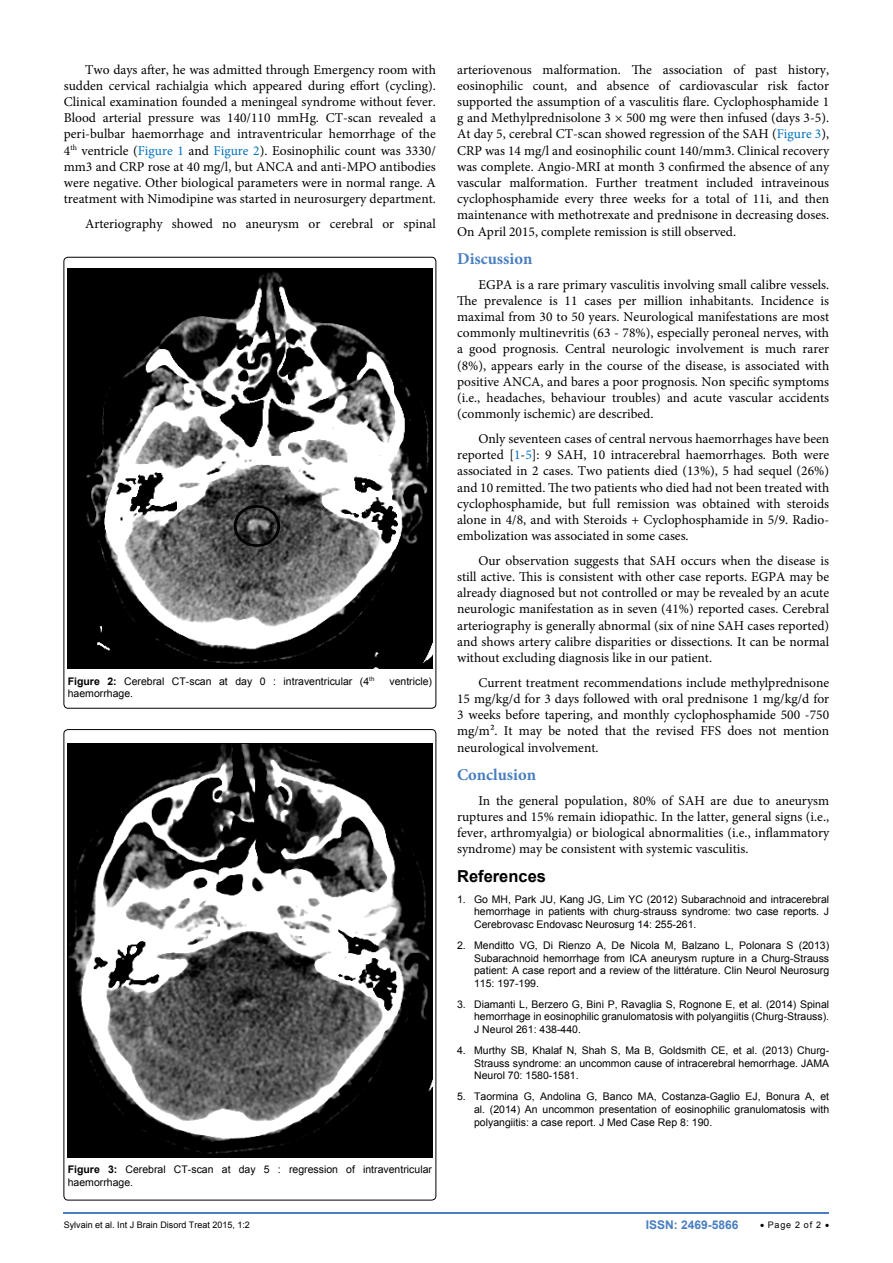
<style>
.page{position:relative;width:893px;height:1263px;background:#fff}
.page>*{position:absolute;margin:0;border:0;box-sizing:border-box;transform-origin:0 0}
.t1{font:700 16.5px "Minion Pro";color:#487ec0}
.t2{font:700 16.5px "Arial";color:#000}
.t3{font:13.5px/16.2px "Minion Pro";color:#000;text-align:justify}
.t4{font:700 12px "Arial";color:#487ec0}
.t5{font:10.5px/12.6px "Arial";color:#000;text-align:justify}
.t6{font:9px "Arial";color:#000}
.s1{color:#0072bc}
.s2{font-weight:700}
</style>
<div class="page">
<hr style="left:64px;top:1212px;width:765px;height:2px;background:#487ec0">
<img style="left:68px;top:268px;width:364px;height:401px">
<div style="left:234px;top:505px;width:46px;height:42px;border:3px solid #010101;border-radius:50%"></div>
<img style="left:68px;top:744px;width:364px;height:413px">
<p class="t3" style="left:64px;top:61px;width:374px;text-indent:21px">Two days after, he was admitted through Emergency room with sudden cervical rachialgia which appeared during effort (cycling).<br>Clinical examination founded a meningeal syndrome without fever.<br>Blood arterial pressure was 140/110 mmHg. CT-scan revealed a peri-bulbar haemorrhage and intraventricular hemorrhage of the 4<sup>th</sup> ventricle (<span class="s1">Figure 1</span> and <span class="s1">Figure 2</span>). Eosinophilic count was 3330/ mm3 and CRP rose at 40 mg/l, but ANCA and anti-MPO antibodies were negative. Other biological parameters were in normal range. A treatment with Nimodipine was started in neurosurgery department.</p>
<p class="t3" style="left:85px;top:216px;width:352px">Arteriography showed no aneurysm or cerebral or spinal</p>
<p class="t5" style="left:68px;top:675px;width:308px"><span class="s2">Figure 2:</span> Cerebral CT-scan at day 0 : intraventricular (4<sup>th</sup></p>
<p class="t5" style="left:389px;top:675px;width:44px">ventricle)</p>
<p class="t5" style="left:68px;top:687px;width:67px">haemorrhage.</p>
<p class="t5" style="left:68px;top:1163px;width:366px"><span class="s2">Figure 3:</span> Cerebral CT-scan at day 5 : regression of intraventricular haemorrhage.</p>
<p class="t3" style="left:457px;top:61px;width:374px">arteriovenous malformation. The association of past history, eosinophilic count, and absence of cardiovascular risk factor supported the assumption of a vasculitis flare. Cyclophosphamide 1 g and Methylprednisolone 3 × 500 mg were then infused (days 3-5).<br>At day 5, cerebral CT-scan showed regression of the SAH (<span class="s1">Figure 3</span>), CRP was 14 mg/l and eosinophilic count 140/mm3. Clinical recovery was complete. Angio-MRI at month 3 confirmed the absence of any vascular malformation. Further treatment included intraveinous cyclophosphamide every three weeks for a total of 11i, and then maintenance with methotrexate and prednisone in decreasing doses.<br>On April 2015, complete remission is still observed.</p>
<p class="t1" style="left:457px;top:247px;width:77px">Discussion</p>
<p class="t3" style="left:457px;top:276px;width:374px;text-indent:21px">EGPA is a rare primary vasculitis involving small calibre vessels.<br>The prevalence is 11 cases per million inhabitants. Incidence is maximal from 30 to 50 years. Neurological manifestations are most commonly multinevritis (63 - 78%), especially peroneal nerves, with a good prognosis. Central neurologic involvement is much rarer (8%), appears early in the course of the disease, is associated with positive ANCA, and bares a poor prognosis. Non specific symptoms (i.e., headaches, behaviour troubles) and acute vascular accidents (commonly ischemic) are described.</p>
<p class="t3" style="left:457px;top:431px;width:374px;text-indent:21px">Only seventeen cases of central nervous haemorrhages have been reported [<span class="s1">1</span>-<span class="s1">5</span>]: 9 SAH, 10 intracerebral haemorrhages. Both were associated in 2 cases. Two patients died (13%), 5 had sequel (26%) and 10 remitted. The two patients who died had not been treated with cyclophosphamide, but full remission was obtained with steroids alone in 4/8, and with Steroids + Cyclophosphamide in 5/9. Radio&shy;embolization was associated in some cases.</p>
<p class="t3" style="left:457px;top:552px;width:374px;text-indent:21px">Our observation suggests that SAH occurs when the disease is still active. This is consistent with other case reports. EGPA may be already diagnosed but not controlled or may be revealed by an acute neurologic manifestation as in seven (41%) reported cases. Cerebral arteriography is generally abnormal (six of nine SAH cases reported) and shows artery calibre disparities or dissections. It can be normal without excluding diagnosis like in our patient.</p>
<p class="t3" style="left:457px;top:674px;width:374px;text-indent:21px">Current treatment recommendations include methylprednisone 15 mg/kg/d for 3 days followed with oral prednisone 1 mg/kg/d for 3 weeks before tapering, and monthly cyclophosphamide 500 -750 mg/m². It may be noted that the revised FFS does not mention neurological involvement.</p>
<p class="t1" style="left:457px;top:763px;width:81px">Conclusion</p>
<p class="t3" style="left:457px;top:792px;width:374px;text-indent:21px">In the general population, 80% of SAH are due to aneurysm ruptures and 15% remain idiopathic. In the latter, general signs (i.e., fever, arthromyalgia) or biological abnormalities (i.e., inflammatory syndrome) may be consistent with systemic vasculitis.</p>
<p class="t2" style="left:457px;top:864px;width:90px">References</p>
<p class="t5" style="left:474px;top:892px;width:357px;text-indent:-17px">1. Go MH, Park JU, Kang JG, Lim YC (2012) Subarachnoid and intracerebral hemorrhage in patients with churg-strauss syndrome: two case reports. J Cerebrovasc Endovasc Neurosurg 14: 255-261.</p>
<p class="t5" style="left:474px;top:939px;width:357px;text-indent:-17px">2. Menditto VG, Di Rienzo A, De Nicola M, Balzano L, Polonara S (2013)<br>Subarachnoid hemorrhage from ICA aneurysm rupture in a Churg-Strauss patient: A case report and a review of the littérature. Clin Neurol Neurosurg 115: 197-199.</p>
<p class="t5" style="left:474px;top:998px;width:357px;text-indent:-17px">3. Diamanti L, Berzero G, Bini P, Ravaglia S, Rognone E, et al. (2014) Spinal hemorrhage in eosinophilic granulomatosis with polyangiitis (Churg-Strauss).<br>J Neurol 261: 438-440.</p>
<p class="t5" style="left:474px;top:1044px;width:357px;text-indent:-17px">4. Murthy SB, Khalaf N, Shah S, Ma B, Goldsmith CE, et al. (2013) Churg-Strauss syndrome: an uncommon cause of intracerebral hemorrhage. JAMA Neurol 70: 1580-1581.</p>
<p class="t5" style="left:474px;top:1090px;width:357px;text-indent:-17px">5. Taormina G, Andolina G, Banco MA, Costanza-Gaglio EJ, Bonura A, et al. (2014) An uncommon presentation of eosinophilic granulomatosis with polyangiitis: a case report. J Med Case Rep 8: 190.</p>
<p class="t6" style="left:64px;top:1219px;width:188px">Sylvain et al. Int J Brain Disord Treat 2015, 1:2</p>
<p class="t4" style="left:646px;top:1217px;width:94px">ISSN: 2469-5866</p>
<p class="t6" style="left:760px;top:1219px;width:71px">• Page 2 of 2 •</p>
</div>
